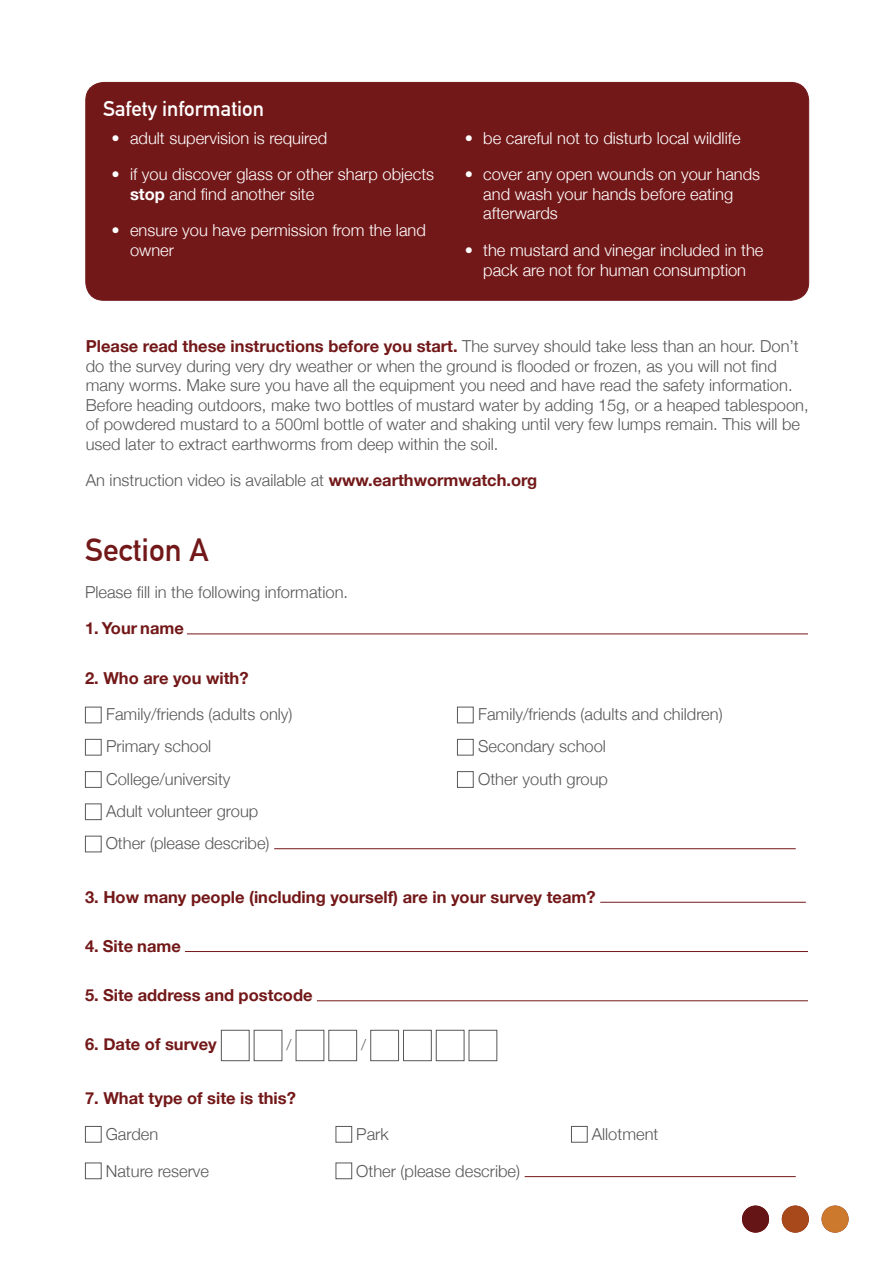
<style>
.page{position:relative;width:893px;height:1263px;background:#fff}
.page>*{position:absolute;margin:0;border:0;box-sizing:border-box;transform-origin:0 0}
.t1{font:700 31.5px "DIN Alternate";color:#731819}
.t2{font:700 21px "DIN Alternate";color:#fff}
.t3{font:300 16.5px/19.5px "Helvetica Neue";color:#58585a}
.t4{font:300 16.5px/19.5px "Helvetica Neue";color:#fff}
.t5{font:700 16.5px "Helvetica Neue";color:#731819}
.t6{font:300 15px "Helvetica Neue";color:#58585a}
.s1{font-weight:700}
.s2{font-weight:700;color:#731819}
</style>
<div class="page">
<div style="left:86px;top:82px;width:723px;height:218px;background:#731819;border-radius:18px"></div>
<div style="left:86px;top:82px;width:723px;height:218px;border:1px solid #731819;border-radius:18px"></div>
<hr style="left:187px;top:633px;width:621px;height:1px;background:#731819">
<div style="left:85px;top:707px;width:17px;height:16px;border:1px solid #58585a"></div>
<div style="left:457px;top:707px;width:17px;height:16px;border:1px solid #58585a"></div>
<div style="left:85px;top:739px;width:17px;height:16px;border:1px solid #58585a"></div>
<div style="left:457px;top:739px;width:17px;height:16px;border:1px solid #58585a"></div>
<div style="left:85px;top:771px;width:17px;height:17px;border:1px solid #58585a"></div>
<div style="left:457px;top:771px;width:17px;height:17px;border:1px solid #58585a"></div>
<div style="left:85px;top:803px;width:17px;height:17px;border:1px solid #58585a"></div>
<div style="left:85px;top:836px;width:17px;height:16px;border:1px solid #58585a"></div>
<hr style="left:274px;top:848px;width:522px;height:1px;background:#731819">
<hr style="left:600px;top:902px;width:206px;height:1px;background:#731819">
<hr style="left:185px;top:951px;width:623px;height:1px;background:#731819">
<hr style="left:317px;top:1000px;width:491px;height:1px;background:#731819">
<div style="left:221px;top:1030px;width:29px;height:31px;border:1px solid #58585a"></div>
<div style="left:254px;top:1030px;width:28px;height:31px;border:1px solid #58585a"></div>
<div style="left:296px;top:1030px;width:28px;height:31px;border:1px solid #58585a"></div>
<div style="left:328px;top:1030px;width:29px;height:31px;border:1px solid #58585a"></div>
<div style="left:370px;top:1030px;width:29px;height:31px;border:1px solid #58585a"></div>
<div style="left:403px;top:1030px;width:29px;height:31px;border:1px solid #58585a"></div>
<div style="left:436px;top:1030px;width:28px;height:31px;border:1px solid #58585a"></div>
<div style="left:469px;top:1030px;width:28px;height:31px;border:1px solid #58585a"></div>
<div style="left:85px;top:1126px;width:17px;height:16px;border:1px solid #58585a"></div>
<div style="left:336px;top:1126px;width:16px;height:16px;border:1px solid #58585a"></div>
<div style="left:571px;top:1126px;width:17px;height:16px;border:1px solid #58585a"></div>
<div style="left:85px;top:1162px;width:17px;height:17px;border:1px solid #58585a"></div>
<div style="left:336px;top:1162px;width:16px;height:17px;border:1px solid #58585a"></div>
<hr style="left:525px;top:1176px;width:271px;height:1px;background:#731819">
<div style="left:822px;top:1206px;width:26px;height:26px;background:#cc792d;border-radius:50%"></div>
<div style="left:822px;top:1205px;width:27px;height:27px;border:2px solid #cc792d;border-radius:50%"></div>
<div style="left:782px;top:1206px;width:26px;height:26px;background:#a7491a;border-radius:50%"></div>
<div style="left:782px;top:1205px;width:27px;height:27px;border:2px solid #a7491a;border-radius:50%"></div>
<div style="left:743px;top:1206px;width:25px;height:26px;background:#661516;border-radius:50%"></div>
<div style="left:742px;top:1205px;width:27px;height:27px;border:2px solid #661516;border-radius:50%"></div>
<p class="t2" style="left:103px;top:93px;width:162px">Safety information</p>
<p class="t4" style="left:112px;top:127px;width:217px">• adult supervision is required</p>
<p class="t4" style="left:130px;top:164px;width:306px;text-indent:-18px">• if you discover glass or other sharp objects <span class="s1">stop</span> and find another site</p>
<p class="t4" style="left:130px;top:220px;width:297px;text-indent:-18px">• ensure you have permission from the land owner</p>
<p class="t4" style="left:465px;top:127px;width:277px">• be careful not to disturb local wildlife</p>
<p class="t4" style="left:483px;top:164px;width:278px;text-indent:-18px">• cover any open wounds on your hands and wash your hands before eating afterwards</p>
<p class="t4" style="left:465px;top:239px;width:300px;text-align:center">• the mustard and vinegar included in the pack are not for human consumption</p>
<p class="t3" style="left:86px;top:336px;width:724px"><span class="s2">Please read these instructions before you start.</span> The survey should take less than an hour. Don’t do the survey during very dry weather or when the ground is flooded or frozen, as you will not find many worms. Make sure you have all the equipment you need and have read the safety information.<br>Before heading outdoors, make two bottles of mustard water by adding 15g, or a heaped tablespoon, of powdered mustard to a 500ml bottle of water and shaking until very few lumps remain. This will be used later to extract earthworms from deep within the soil.</p>
<p class="t3" style="left:86px;top:470px;width:453px">An instruction video is available at <span class="s2">www.earthwormwatch.org</span></p>
<h1 class="t1" style="left:85px;top:526px;width:125px">Section A</h1>
<p class="t3" style="left:85px;top:581px;width:265px">Please fill in the following information.</p>
<p class="t5" style="left:85px;top:615px;width:100px">1. Your name</p>
<p class="t5" style="left:85px;top:665px;width:165px">2. Who are you with?</p>
<p class="t3" style="left:106px;top:703px;width:188px">Family/friends (adults only)</p>
<p class="t3" style="left:478px;top:703px;width:246px">Family/friends (adults and children)</p>
<p class="t3" style="left:106px;top:736px;width:107px">Primary school</p>
<p class="t3" style="left:478px;top:736px;width:129px">Secondary school</p>
<p class="t3" style="left:106px;top:768px;width:126px">College/university</p>
<p class="t3" style="left:478px;top:768px;width:131px">Other youth group</p>
<p class="t3" style="left:106px;top:794px;width:165px;line-height:32.2px">Adult volunteer group<br>Other (please describe)</p>
<p class="t5" style="left:85px;top:884px;width:512px">3. How many people (including yourself) are in your survey team?</p>
<p class="t5" style="left:85px;top:933px;width:97px">4. Site name</p>
<p class="t5" style="left:85px;top:982px;width:229px">5. Site address and postcode</p>
<p class="t5" style="left:85px;top:1031px;width:133px">6. Date of survey</p>
<p class="t6" style="left:286px;top:1033px;width:6px">/</p>
<p class="t6" style="left:361px;top:1033px;width:6px">/</p>
<p class="t5" style="left:85px;top:1085px;width:212px">7. What type of site is this?</p>
<p class="t3" style="left:106px;top:1124px;width:54px">Garden</p>
<p class="t3" style="left:356px;top:1124px;width:34px">Park</p>
<p class="t3" style="left:592px;top:1124px;width:68px">Allotment</p>
<p class="t3" style="left:106px;top:1160px;width:105px">Nature reserve</p>
<p class="t3" style="left:356px;top:1160px;width:165px">Other (please describe)</p>
</div>
